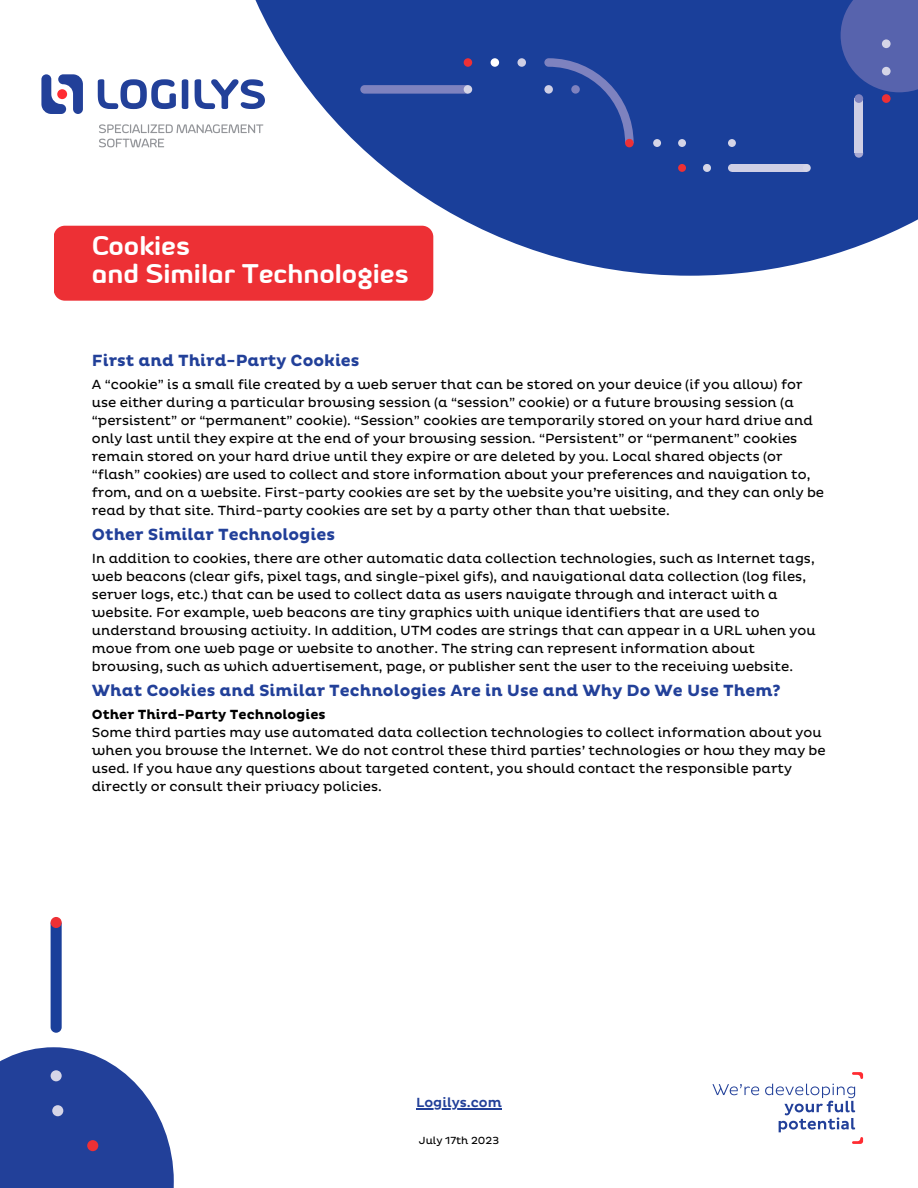
<style>
.page{position:relative;width:918px;height:1188px;background:#fff}
.page>*{position:absolute;margin:0;border:0;box-sizing:border-box;transform-origin:0 0}
.t1{font:700 27px "Byom";color:#fff}
.t2{font:700 16.5px "Pluto";color:#224099}
.t3{font:13.5px/18px "Pluto";color:#000}
.t4{font:700 13.5px "Pluto";color:#000}
.t5{font:500 13.5px "Pluto";color:#224099}
.t6{font:10.5px "Pluto";color:#000}
</style>
<div class="page">
<svg style="left:41px;top:74px;width:42px;height:40px"></svg>
<svg style="left:98px;top:79px;width:144px;height:30px"></svg>
<svg style="left:99px;top:124px;width:143px;height:23px"></svg>
<svg style="left:0;top:1047px;width:174px;height:141px;background:#435da8"></svg>
<div style="left:52px;top:1105px;width:11px;height:11px;background:#d5d5e7;border-radius:50%"></div>
<div style="left:87px;top:1140px;width:11px;height:11px;background:#ee3035;border-radius:50%"></div>
<div style="left:51px;top:1070px;width:11px;height:11px;background:#d5d5e7;border-radius:50%"></div>
<svg style="left:51px;top:925px;width:11px;height:108px"></svg>
<div style="left:51px;top:917px;width:11px;height:11px;background:#ee3035;border-radius:50%"></div>
<svg style="left:712px;top:1084px;width:47px;height:11px"></svg>
<svg style="left:765px;top:1072px;width:98px;height:72px"></svg>
<svg style="left:242px;top:0;width:676px;height:276px;fill:#1a3f9a"></svg>
<div style="left:464px;top:58px;width:8px;height:9px;background:#ee3035;border-radius:50%"></div>
<div style="left:491px;top:58px;width:8px;height:9px;background:#fff;border-radius:50%"></div>
<div style="left:517px;top:58px;width:9px;height:9px;background:#cfcfe5;border-radius:50%"></div>
<svg style="left:360px;top:85px;width:106px;height:9px"></svg>
<div style="left:464px;top:85px;width:8px;height:9px;background:#d5d5e7;border-radius:50%"></div>
<svg style="left:544px;top:58px;width:90px;height:85px;background:#2a4aa0"></svg>
<div style="left:625px;top:139px;width:9px;height:8px;background:#ee3035;border-radius:50%"></div>
<svg style="left:841px;top:0;width:77px;height:92px;background:#4f5eaa"></svg>
<div style="left:854px;top:149px;width:9px;height:9px;background:#a7a8d2;border-radius:50%"></div>
<div style="left:882px;top:94px;width:9px;height:9px;background:#ee3035;border-radius:50%"></div>
<div style="left:882px;top:67px;width:9px;height:9px;background:#d5d5e7;border-radius:50%"></div>
<div style="left:882px;top:39px;width:9px;height:9px;background:#d5d5e7;border-radius:50%"></div>
<div style="left:854px;top:99px;width:9px;height:54px;background:#cfcfe5"></div>
<div style="left:854px;top:94px;width:9px;height:9px;background:#7e82bf;border-radius:50%"></div>
<div style="left:653px;top:139px;width:8px;height:8px;background:#d5d5e7;border-radius:50%"></div>
<div style="left:678px;top:139px;width:8px;height:8px;background:#d5d5e7;border-radius:50%"></div>
<div style="left:678px;top:164px;width:8px;height:8px;background:#ee3035;border-radius:50%"></div>
<div style="left:703px;top:164px;width:8px;height:8px;background:#d5d5e7;border-radius:50%"></div>
<div style="left:728px;top:164px;width:8px;height:8px;background:#cfcfe5;border-radius:50%"></div>
<div style="left:732px;top:164px;width:75px;height:8px;background:#cfcfe5"></div>
<div style="left:803px;top:164px;width:8px;height:8px;background:#d5d5e7;border-radius:50%"></div>
<div style="left:728px;top:139px;width:8px;height:8px;background:#d5d5e7;border-radius:50%"></div>
<hr style="left:416px;top:1108px;width:86px;height:1px;background:#224099">
<div style="left:54px;top:226px;width:379px;height:75px;background:#ed3035"></div>
<p class="t1" style="left:92px;top:236px;width:99px">Cookies</p>
<p class="t1" style="left:92px;top:264px;width:318px">and Similar Technologies</p>
<p class="t2" style="left:92px;top:350px;width:269px">First and Third-Party Cookies</p>
<p class="t3" style="left:92px;top:375px;width:734px">A “cookie” is a small file created by a web server that can be stored on your device (if you allow) for use either during a particular browsing session (a “session” cookie) or a future browsing session (a “persistent” or “permanent” cookie). “Session” cookies are temporarily stored on your hard drive and only last until they expire at the end of your browsing session. “Persistent” or “permanent” cookies remain stored on your hard drive until they expire or are deleted by you. Local shared objects (or “flash” cookies) are used to collect and store information about your preferences and navigation to, from, and on a website. First-party cookies are set by the website you’re visiting, and they can only be read by that site. Third-party cookies are set by a party other than that website.</p>
<p class="t2" style="left:92px;top:524px;width:245px">Other Similar Technologies</p>
<p class="t3" style="left:92px;top:549px;width:725px">In addition to cookies, there are other automatic data collection technologies, such as Internet tags, web beacons (clear gifs, pixel tags, and single-pixel gifs), and navigational data collection (log files, server logs, etc.) that can be used to collect data as users navigate through and interact with a website. For example, web beacons are tiny graphics with unique identifiers that are used to understand browsing activity. In addition, UTM codes are strings that can appear in a URL when you move from one web page or website to another. The string can represent information about browsing, such as which advertisement, page, or publisher sent the user to the receiving website.</p>
<p class="t2" style="left:92px;top:680px;width:690px">What Cookies and Similar Technologies Are in Use and Why Do We Use Them?</p>
<p class="t4" style="left:92px;top:706px;width:235px">Other Third-Party Technologies</p>
<p class="t3" style="left:92px;top:723px;width:736px">Some third parties may use automated data collection technologies to collect information about you when you browse the Internet. We do not control these third parties’ technologies or how they may be used. If you have any questions about targeted content, you should contact the responsible party directly or consult their privacy policies.</p>
<p class="t5" style="left:416px;top:1095px;width:87px">Logilys.com</p>
<p class="t6" style="left:419px;top:1135px;width:82px">July 17th 2023</p>
</div>
